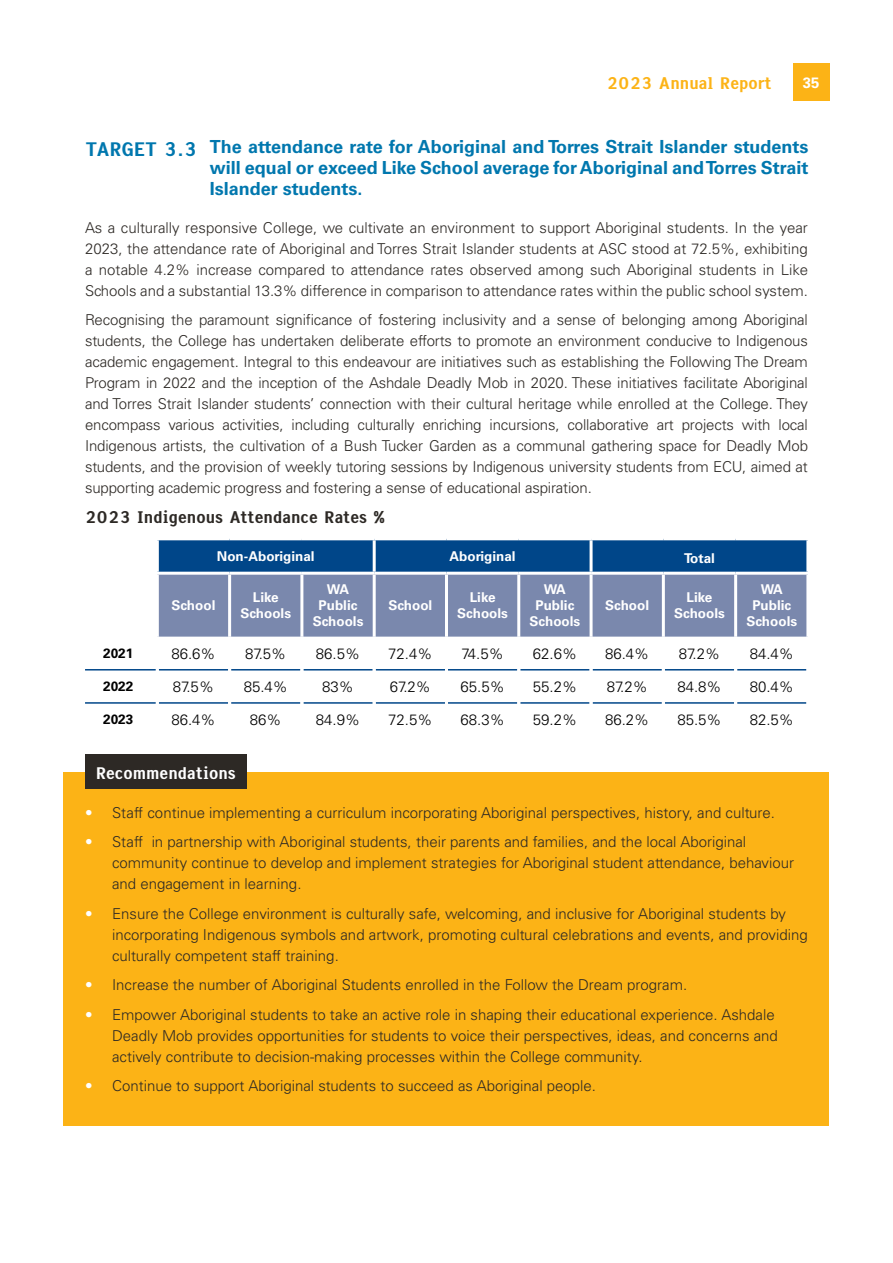
<style>
.page{position:relative;width:893px;height:1263px;background:#fff}
.page>*{position:absolute;margin:0;border:0;box-sizing:border-box;transform-origin:0 0}
.t1{font:700 18px/21px "Univers LT Std";color:#0077ae;text-align:justify}
.t2{font:18px "New Son Gothic No 5";color:#2d2925}
.t3{font:18px "New Son Gothic No 5";color:#fcb316}
.t4{font:18px "New Son Gothic No 5";color:#fff}
.t5{font:300 15px/21px "Univers";color:#2d2925}
.t6{font:300 15px "Univers";color:#000}
.t7{font:700 15px "Univers LT Std";color:#fff}
.t8{font:700 13.5px/16.2px "Univers LT Std";color:#fff;text-align:center}
.t9{font:700 13.5px "Univers LT Std";color:#000}
.s1{font-family:"New Son Gothic No 5";font-weight:400;font-size:21px}
.s2{color:#fff}
</style>
<div class="page">
<div style="left:793px;top:64px;width:36px;height:37px;background:#fcb316"></div>
<svg style="left:159px;top:540px;width:647px;height:97px;background:#5273a1"></svg>
<hr style="left:373px;top:540px;width:3px;height:32px;background:#fff">
<hr style="left:590px;top:540px;width:3px;height:32px;background:#fff">
<hr style="left:156px;top:572px;width:74px;height:3px;background:#fff">
<hr style="left:230px;top:572px;width:72px;height:3px;background:#fff">
<hr style="left:302px;top:572px;width:72px;height:3px;background:#fff">
<hr style="left:374px;top:572px;width:72px;height:3px;background:#fff">
<hr style="left:446px;top:572px;width:73px;height:3px;background:#fff">
<hr style="left:519px;top:572px;width:72px;height:3px;background:#fff">
<hr style="left:591px;top:572px;width:72px;height:3px;background:#fff">
<hr style="left:663px;top:572px;width:73px;height:3px;background:#fff">
<hr style="left:736px;top:572px;width:73px;height:3px;background:#fff">
<hr style="left:85px;top:669px;width:71px;height:1px;background:#004689">
<hr style="left:159px;top:669px;width:69px;height:1px;background:#004689">
<hr style="left:231px;top:669px;width:69px;height:1px;background:#004689">
<hr style="left:303px;top:669px;width:70px;height:1px;background:#004689">
<hr style="left:376px;top:669px;width:69px;height:1px;background:#004689">
<hr style="left:448px;top:669px;width:69px;height:1px;background:#004689">
<hr style="left:520px;top:669px;width:70px;height:1px;background:#004689">
<hr style="left:593px;top:669px;width:69px;height:1px;background:#004689">
<hr style="left:665px;top:669px;width:69px;height:1px;background:#004689">
<hr style="left:737px;top:669px;width:69px;height:1px;background:#004689">
<hr style="left:85px;top:702px;width:71px;height:2px;background:#004689">
<hr style="left:159px;top:702px;width:69px;height:2px;background:#004689">
<hr style="left:231px;top:702px;width:69px;height:2px;background:#004689">
<hr style="left:303px;top:702px;width:70px;height:2px;background:#004689">
<hr style="left:376px;top:702px;width:69px;height:2px;background:#004689">
<hr style="left:448px;top:702px;width:69px;height:2px;background:#004689">
<hr style="left:520px;top:702px;width:70px;height:2px;background:#004689">
<hr style="left:593px;top:702px;width:69px;height:2px;background:#004689">
<hr style="left:665px;top:702px;width:69px;height:2px;background:#004689">
<hr style="left:737px;top:702px;width:69px;height:2px;background:#004689">
<hr style="left:228px;top:575px;width:3px;height:62px;background:#fff">
<hr style="left:300px;top:575px;width:3px;height:62px;background:#fff">
<hr style="left:373px;top:575px;width:3px;height:62px;background:#fff">
<hr style="left:445px;top:575px;width:3px;height:62px;background:#fff">
<hr style="left:517px;top:575px;width:3px;height:62px;background:#fff">
<hr style="left:590px;top:575px;width:3px;height:62px;background:#fff">
<hr style="left:662px;top:575px;width:3px;height:62px;background:#fff">
<hr style="left:734px;top:575px;width:3px;height:62px;background:#fff">
<div style="left:64px;top:772px;width:765px;height:353px;background:#fcb316"></div>
<div style="left:85px;top:755px;width:161px;height:34px;background:#2d2925"></div>
<p class="t3" style="left:607px;top:72px;width:167px">2023 Annual Report</p>
<p class="t7" style="left:803px;top:74px;width:18px">35</p>
<p class="t1" style="left:210px;top:137px;width:600px;text-indent:-124px"><span class="s1">TARGET 3.3</span> The attendance rate for Aboriginal and Torres Strait Islander students will equal or exceed Like School average for Aboriginal and Torres Strait Islander students.</p>
<p class="t5" style="left:85px;top:217px;width:724px;text-align:justify">As a culturally responsive College, we cultivate an environment to support Aboriginal students. In the year 2023, the attendance rate of Aboriginal and Torres Strait Islander students at ASC stood at 72.5%, exhibiting a notable 4.2% increase compared to attendance rates observed among such Aboriginal students in Like Schools and a substantial 13.3% difference in comparison to attendance rates within the public school system.</p>
<p class="t5" style="left:85px;top:309px;width:724px;text-align:justify">Recognising the paramount significance of fostering inclusivity and a sense of belonging among Aboriginal students, the College has undertaken deliberate efforts to promote an environment conducive to Indigenous academic engagement. Integral to this endeavour are initiatives such as establishing the Following The Dream Program in 2022 and the inception of the Ashdale Deadly Mob in 2020. These initiatives facilitate Aboriginal and Torres Strait Islander students’ connection with their cultural heritage while enrolled at the College. They encompass various activities, including culturally enriching incursions, collaborative art projects with local Indigenous artists, the cultivation of a Bush Tucker Garden as a communal gathering space for Deadly Mob students, and the provision of weekly tutoring sessions by Indigenous university students from ECU, aimed at supporting academic progress and fostering a sense of educational aspiration.</p>
<p class="t2" style="left:85px;top:506px;width:301px">2023 Indigenous Attendance Rates %</p>
<p class="t8" style="left:217px;top:548px;width:99px">Non-Aboriginal</p>
<p class="t8" style="left:449px;top:548px;width:68px">Aboriginal</p>
<p class="t8" style="left:684px;top:550px;width:32px">Total</p>
<p class="t8" style="left:171px;top:597px;width:45px">School</p>
<p class="t8" style="left:240px;top:589px;width:52px">Like<br>Schools</p>
<p class="t8" style="left:313px;top:581px;width:52px">WA<br>Public<br>Schools</p>
<p class="t8" style="left:388px;top:597px;width:45px">School</p>
<p class="t8" style="left:457px;top:589px;width:52px">Like<br>Schools</p>
<p class="t8" style="left:530px;top:581px;width:52px">WA<br>Public<br>Schools</p>
<p class="t8" style="left:605px;top:597px;width:45px">School</p>
<p class="t8" style="left:674px;top:589px;width:52px">Like<br>Schools</p>
<p class="t8" style="left:746px;top:581px;width:52px">WA<br>Public<br>Schools</p>
<p class="t9" style="left:103px;top:645px;width:32px">2021</p>
<p class="t6" style="left:171px;top:645px;width:46px">86.6%</p>
<p class="t6" style="left:245px;top:645px;width:43px">87.5%</p>
<p class="t6" style="left:316px;top:645px;width:46px">86.5%</p>
<p class="t6" style="left:388px;top:645px;width:46px">72.4%</p>
<p class="t6" style="left:462px;top:645px;width:44px">74.5%</p>
<p class="t6" style="left:533px;top:645px;width:46px">62.6%</p>
<p class="t6" style="left:605px;top:645px;width:46px">86.4%</p>
<p class="t6" style="left:679px;top:645px;width:43px">87.2%</p>
<p class="t6" style="left:750px;top:645px;width:46px">84.4%</p>
<p class="t9" style="left:103px;top:678px;width:32px">2022</p>
<p class="t6" style="left:173px;top:678px;width:43px">87.5%</p>
<p class="t6" style="left:244px;top:678px;width:46px">85.4%</p>
<p class="t6" style="left:322px;top:678px;width:33px">83%</p>
<p class="t6" style="left:390px;top:678px;width:43px">67.2%</p>
<p class="t6" style="left:461px;top:678px;width:46px">65.5%</p>
<p class="t6" style="left:533px;top:678px;width:46px">55.2%</p>
<p class="t6" style="left:607px;top:678px;width:43px">87.2%</p>
<p class="t6" style="left:677px;top:678px;width:46px">84.8%</p>
<p class="t6" style="left:750px;top:678px;width:46px">80.4%</p>
<p class="t9" style="left:103px;top:712px;width:32px">2023</p>
<p class="t6" style="left:171px;top:711px;width:46px">86.4%</p>
<p class="t6" style="left:250px;top:711px;width:33px">86%</p>
<p class="t6" style="left:316px;top:711px;width:46px">84.9%</p>
<p class="t6" style="left:388px;top:711px;width:46px">72.5%</p>
<p class="t6" style="left:461px;top:711px;width:46px">68.3%</p>
<p class="t6" style="left:533px;top:711px;width:46px">59.2%</p>
<p class="t6" style="left:605px;top:711px;width:46px">86.2%</p>
<p class="t6" style="left:677px;top:711px;width:46px">85.5%</p>
<p class="t6" style="left:750px;top:711px;width:46px">82.5%</p>
<p class="t4" style="left:96px;top:762px;width:142px">Recommendations</p>
<p class="t5" style="left:85px;top:802px;width:692px"><span class="s2">•</span> Staff continue implementing a curriculum incorporating Aboriginal perspectives, history, and culture.</p>
<p class="t5" style="left:112px;top:832px;width:683px;text-indent:-27px"><span class="s2">•</span> Staff in partnership with Aboriginal students, their parents and families, and the local Aboriginal community continue to develop and implement strategies for Aboriginal student attendance, behaviour and engagement in learning.</p>
<p class="t5" style="left:112px;top:903px;width:697px;text-indent:-27px"><span class="s2">•</span> Ensure the College environment is culturally safe, welcoming, and inclusive for Aboriginal students by incorporating Indigenous symbols and artwork, promoting cultural celebrations and events, and providing culturally competent staff training.</p>
<p class="t5" style="left:85px;top:975px;width:604px"><span class="s2">•</span> Increase the number of Aboriginal Students enrolled in the Follow the Dream program.</p>
<p class="t5" style="left:112px;top:1004px;width:667px;text-indent:-27px"><span class="s2">•</span> Empower Aboriginal students to take an active role in shaping their educational experience. Ashdale<br>Deadly Mob provides opportunities for students to voice their perspectives, ideas, and concerns and actively contribute to decision-making processes within the College community.</p>
<p class="t5" style="left:85px;top:1076px;width:513px"><span class="s2">•</span> Continue to support Aboriginal students to succeed as Aboriginal people.</p>
</div>
